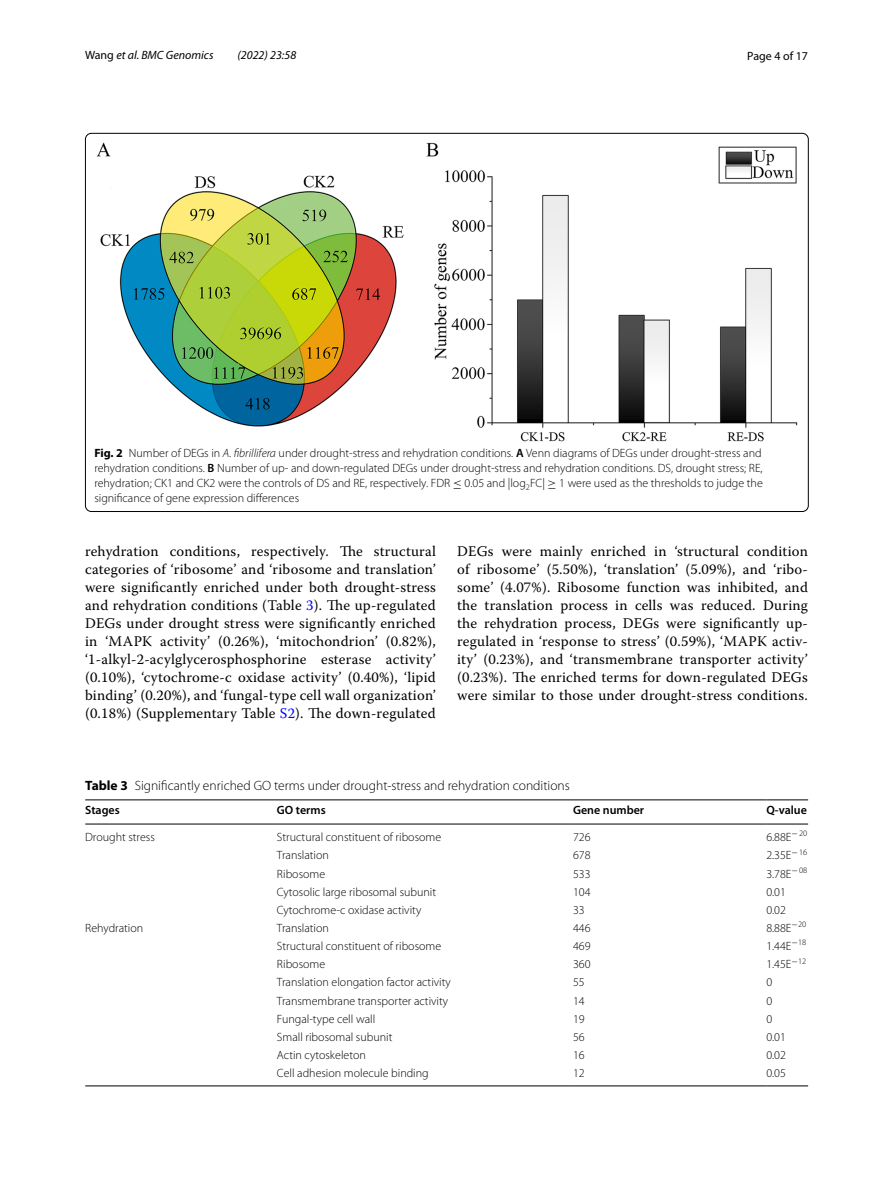
<style>
.page{position:relative;width:893px;height:1187px;background:#fff}
.page>*{position:absolute;margin:0;border:0;box-sizing:border-box;transform-origin:0 0}
.t1{font:14.7px/18px "Warnock Pro";letter-spacing:.015em;color:#000;text-align:justify}
.t2{font:300 13.5px "Myriad Pro";color:#000}
.t3{font:300 12px/15px "Myriad Pro";color:#000;text-align:justify}
.t4{font:italic 12px "Myriad Pro";color:#000}
.t5{font:600 12px "Myriad Pro";color:#000}
.t6{font:12px "Myriad Pro";color:#000}
.s1{font-style:normal}
.s2{font-weight:700}
.s3{font-style:italic}
.s4{font-weight:600}
.s5{font-family:"MTSY";font-weight:400}
.s6{color:#00f}
</style>
<div class="page">
<img style="left:97px;top:142px;width:700px;height:299px">
<hr style="left:85px;top:799px;width:192px;height:1px;background:#000">
<hr style="left:85px;top:823px;width:192px;height:1px;background:#000">
<hr style="left:277px;top:799px;width:296px;height:1px;background:#000">
<hr style="left:277px;top:823px;width:296px;height:1px;background:#000">
<hr style="left:573px;top:799px;width:193px;height:1px;background:#000">
<hr style="left:573px;top:823px;width:193px;height:1px;background:#000">
<hr style="left:766px;top:799px;width:42px;height:1px;background:#000">
<hr style="left:766px;top:823px;width:42px;height:1px;background:#000">
<hr style="left:85px;top:1085px;width:192px;height:1px;background:#000">
<hr style="left:277px;top:1085px;width:296px;height:1px;background:#000">
<hr style="left:573px;top:1085px;width:193px;height:1px;background:#000">
<hr style="left:766px;top:1085px;width:42px;height:1px;background:#000">
<p class="t4" style="left:85px;top:48px;width:130px"><span class="s1">Wang</span> et al. BMC Genomics</p>
<p class="t4" style="left:237px;top:48px;width:60px">(2022) 23:58</p>
<p class="t6" style="left:747px;top:48px;width:62px">Page 4 of 17</p>
<p class="t3" style="left:94px;top:445px;width:670px"><span class="s2">Fig. 2</span> Number of DEGs in <span class="s3">A. fibrillifera</span> under drought-stress and rehydration conditions<span class="s3">.</span> <span class="s4">A</span> Venn diagrams of DEGs under drought-stress and rehydration conditions. <span class="s4">B</span> Number of up- and down-regulated DEGs under drought-stress and rehydration conditions. DS, drought stress; RE, rehydration; CK1 and CK2 were the controls of DS and RE, respectively. FDR <span class="s5">≤</span> 0.05 and |log<sub>2</sub>FC| <span class="s5">≥</span> 1 were used as the thresholds to judge the significance of gene expression differences</p>
<p class="t1" style="left:85px;top:541px;width:352px">rehydration conditions, respectively. The structural categories of ‘ribosome’ and ‘ribosome and translation’ were significantly enriched under both drought-stress and rehydration conditions (Table <span class="s6">3</span>). The up-regulated DEGs under drought stress were significantly enriched in ‘MAPK activity’ (0.26%), ‘mitochondrion’ (0.82%), ‘1-alkyl-2-acylglycerosphosphorine esterase activity’ (0.10%), ‘cytochrome-c oxidase activity’ (0.40%), ‘lipid binding’ (0.20%), and ‘fungal-type cell wall organization’ (0.18%) (Supplementary Table <span class="s6">S2</span>). The down-regulated</p>
<p class="t1" style="left:457px;top:541px;width:352px">DEGs were mainly enriched in ‘structural condition of ribosome’ (5.50%), ‘translation’ (5.09%), and ‘ribo&shy;some’ (4.07%). Ribosome function was inhibited, and the translation process in cells was reduced. During the rehydration process, DEGs were significantly up&shy;regulated in ‘response to stress’ (0.59%), ‘MAPK activ&shy;ity’ (0.23%), and ‘transmembrane transporter activity’ (0.23%). The enriched terms for down-regulated DEGs were similar to those under drought-stress conditions.</p>
<p class="t2" style="left:85px;top:778px;width:486px"><span class="s2">Table 3</span> Significantly enriched GO terms under drought-stress and rehydration conditions</p>
<p class="t5" style="left:85px;top:802px;width:36px">Stages</p>
<p class="t5" style="left:277px;top:802px;width:50px">GO terms</p>
<p class="t5" style="left:573px;top:802px;width:73px">Gene number</p>
<p class="t5" style="left:766px;top:802px;width:42px">Q-value</p>
<p class="t3" style="left:85px;top:829px;width:71px">Drought stress</p>
<p class="t3" style="left:277px;top:829px;width:166px">Structural constituent of ribosome</p>
<p class="t3" style="left:573px;top:829px;width:19px">726</p>
<p class="t3" style="left:766px;top:829px;width:43px">6.88E<sup>−</sup><sup>20</sup></p>
<p class="t3" style="left:277px;top:848px;width:54px">Translation</p>
<p class="t3" style="left:573px;top:848px;width:19px">678</p>
<p class="t3" style="left:766px;top:848px;width:43px">2.35E<sup>−</sup><sup>16</sup></p>
<p class="t3" style="left:277px;top:866px;width:50px">Ribosome</p>
<p class="t3" style="left:573px;top:866px;width:19px">533</p>
<p class="t3" style="left:766px;top:866px;width:43px">3.78E<sup>−</sup><sup>08</sup></p>
<p class="t3" style="left:277px;top:884px;width:161px">Cytosolic large ribosomal subunit</p>
<p class="t3" style="left:573px;top:884px;width:19px">104</p>
<p class="t3" style="left:766px;top:884px;width:21px">0.01</p>
<p class="t3" style="left:277px;top:902px;width:146px">Cytochrome-c oxidase activity</p>
<p class="t3" style="left:573px;top:902px;width:13px">33</p>
<p class="t3" style="left:766px;top:902px;width:21px">0.02</p>
<p class="t3" style="left:85px;top:920px;width:59px">Rehydration</p>
<p class="t3" style="left:277px;top:920px;width:54px">Translation</p>
<p class="t3" style="left:573px;top:920px;width:19px">446</p>
<p class="t3" style="left:766px;top:920px;width:41px">8.88E<sup>−</sup><sup>20</sup></p>
<p class="t3" style="left:277px;top:938px;width:166px">Structural constituent of ribosome</p>
<p class="t3" style="left:573px;top:938px;width:19px">469</p>
<p class="t3" style="left:766px;top:938px;width:41px">1.44E<sup>−</sup><sup>18</sup></p>
<p class="t3" style="left:277px;top:956px;width:50px">Ribosome</p>
<p class="t3" style="left:573px;top:956px;width:19px">360</p>
<p class="t3" style="left:766px;top:956px;width:41px">1.45E<sup>−</sup><sup>12</sup></p>
<p class="t3" style="left:277px;top:975px;width:175px">Translation elongation factor activity</p>
<p class="t3" style="left:573px;top:975px;width:13px">55</p>
<p class="t3" style="left:766px;top:975px;width:7px">0</p>
<p class="t3" style="left:277px;top:993px;width:173px">Transmembrane transporter activity</p>
<p class="t3" style="left:573px;top:993px;width:13px">14</p>
<p class="t3" style="left:766px;top:993px;width:7px">0</p>
<p class="t3" style="left:277px;top:1011px;width:100px">Fungal-type cell wall</p>
<p class="t3" style="left:573px;top:1011px;width:13px">19</p>
<p class="t3" style="left:766px;top:1011px;width:7px">0</p>
<p class="t3" style="left:277px;top:1029px;width:117px">Small ribosomal subunit</p>
<p class="t3" style="left:573px;top:1029px;width:13px">56</p>
<p class="t3" style="left:766px;top:1029px;width:21px">0.01</p>
<p class="t3" style="left:277px;top:1047px;width:90px">Actin cytoskeleton</p>
<p class="t3" style="left:573px;top:1047px;width:13px">16</p>
<p class="t3" style="left:766px;top:1047px;width:21px">0.02</p>
<p class="t3" style="left:277px;top:1065px;width:153px">Cell adhesion molecule binding</p>
<p class="t3" style="left:573px;top:1065px;width:13px">12</p>
<p class="t3" style="left:766px;top:1065px;width:21px">0.05</p>
</div>
